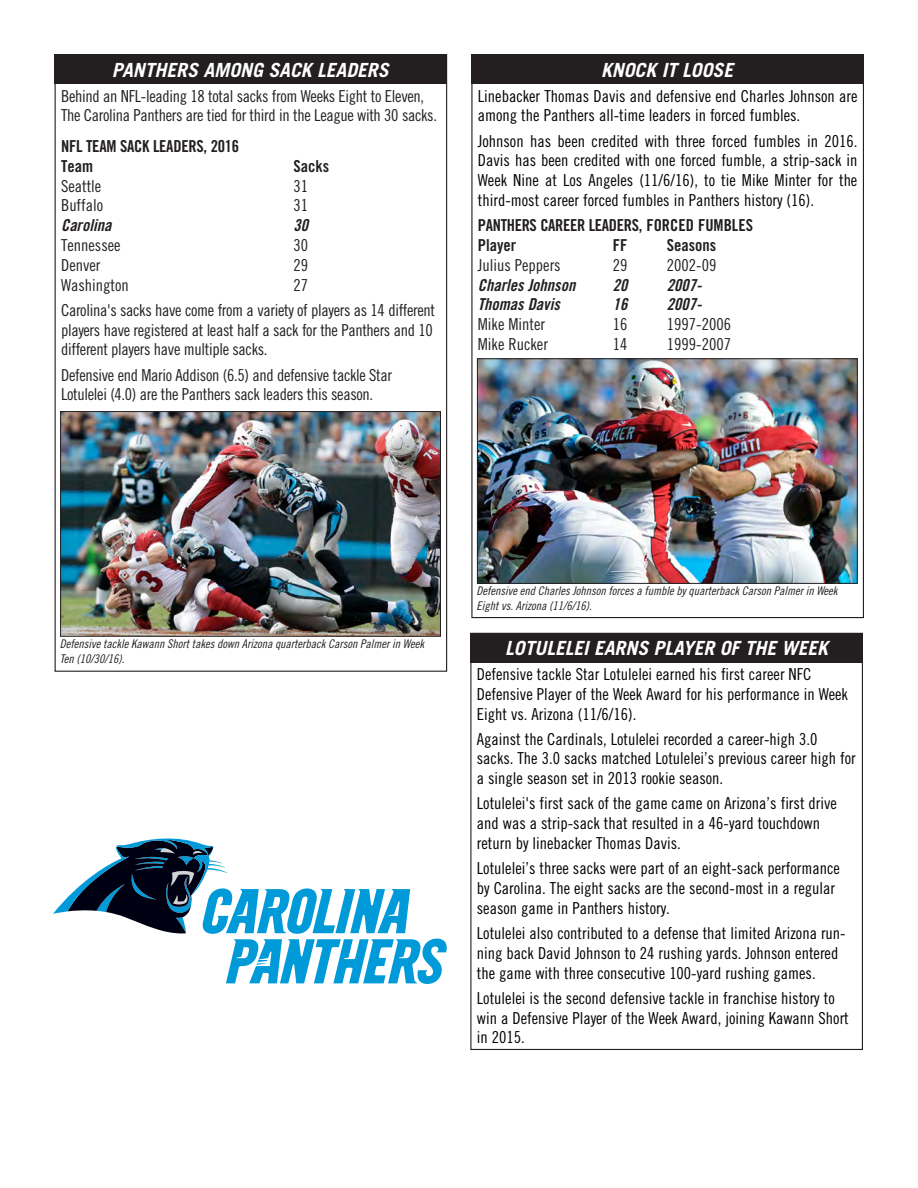
<style>
.page{position:relative;width:918px;height:1188px;background:#fff}
.page>*{position:absolute;margin:0;border:0;box-sizing:border-box;transform-origin:0 0}
.t1{font:italic 700 19.5px "Trade Gothic LT Std";color:#fff}
.note{font:16.5px/19.8px "Trade Gothic LT Std Cn 18";color:#000}
.note-2{font:16.5px/19.8px "Trade Gothic LT Std Cn 18";letter-spacing:-.02em;color:#231f20}
.note-3{font:16.5px "Trade Gothic LT Std Cn 18";color:#231f20}
.note-4{font:16.5px "Trade Gothic LT Std Bd Cn 20";letter-spacing:-.015em;color:#231f20}
.note-5{font:16.5px "Trade Gothic LT Std Bd Cn 20 Obl";color:#231f20}
.t2{font:12px/14.4px "Trade Gothic LT Std Cn 18 Obl";color:#231f20}
</style>
<div class="page">
<div style="left:54px;top:55px;width:393px;height:29px;background:#231f20"></div>
<img style="left:62px;top:413px;width:377px;height:221px">
<div style="left:60px;top:411px;width:381px;height:225px;border:1px solid #231f20"></div>
<div style="left:471px;top:55px;width:392px;height:29px;background:#231f20"></div>
<div style="left:470px;top:633px;width:393px;height:30px;background:#231f20"></div>
<img style="left:479px;top:361px;width:376px;height:221px">
<div style="left:477px;top:359px;width:380px;height:225px;border:1px solid #231f20"></div>
<svg style="left:53px;top:839px;width:394px;height:145px"></svg>
<p class="t1" style="left:112px;top:58px;width:278px">PANTHERS AMONG SACK LEADERS</p>
<p class="note-2" style="left:61px;top:86px;width:377px">Behind an NFL-leading 18 total sacks from Weeks Eight to Eleven,<br>The Carolina Panthers are tied for third in the League with 30 sacks.</p>
<p class="note-4" style="left:61px;top:136px;width:180px">NFL TEAM SACK LEADERS, 2016</p>
<p class="note-4" style="left:61px;top:156px;width:34px">Team</p>
<p class="note-4" style="left:294px;top:156px;width:37px">Sacks</p>
<p class="note-3" style="left:61px;top:176px;width:42px">Seattle</p>
<p class="note-2" style="left:294px;top:176px;width:16px">31</p>
<p class="note-3" style="left:61px;top:196px;width:44px">Buffalo</p>
<p class="note-2" style="left:294px;top:196px;width:16px">31</p>
<p class="note-5" style="left:61px;top:215px;width:52px">Carolina</p>
<p class="note-5" style="left:294px;top:215px;width:16px">30</p>
<p class="note-3" style="left:61px;top:235px;width:61px">Tennessee</p>
<p class="note-2" style="left:294px;top:235px;width:16px">30</p>
<p class="note-2" style="left:61px;top:255px;width:41px">Denver</p>
<p class="note-2" style="left:294px;top:255px;width:16px">29</p>
<p class="note-3" style="left:61px;top:275px;width:69px">Washington</p>
<p class="note-2" style="left:294px;top:275px;width:16px">27</p>
<p class="note-2" style="left:61px;top:300px;width:376px">Carolina's sacks have come from a variety of players as 14 different players have registered at least half a sack for the Panthers and 10 different players have multiple sacks.</p>
<p class="note-2" style="left:61px;top:365px;width:333px">Defensive end Mario Addison (6.5) and defensive tackle Star<br>Lotulelei (4.0) are the Panthers sack leaders this season.</p>
<p class="t1" style="left:601px;top:58px;width:134px">KNOCK IT LOOSE</p>
<p class="note" style="left:478px;top:86px;width:381px">Linebacker Thomas Davis and defensive end Charles Johnson are among the Panthers all-time leaders in forced fumbles.</p>
<p class="note" style="left:478px;top:131px;width:381px;text-align:justify">Johnson has been credited with three forced fumbles in 2016.<br>Davis has been credited with one forced fumble, a strip-sack in Week Nine at Los Angeles (11/6/16), to tie Mike Minter for the third-most career forced fumbles in Panthers history (16).</p>
<p class="note-4" style="left:478px;top:215px;width:277px">PANTHERS CAREER LEADERS, FORCED FUMBLES</p>
<p class="note-4" style="left:478px;top:235px;width:40px">Player</p>
<p class="note-4" style="left:613px;top:235px;width:16px">FF</p>
<p class="note-4" style="left:667px;top:235px;width:51px">Seasons</p>
<p class="note-3" style="left:478px;top:255px;width:84px">Julius Peppers</p>
<p class="note-2" style="left:613px;top:255px;width:16px">29</p>
<p class="note-2" style="left:667px;top:255px;width:51px">2002-09</p>
<p class="note-5" style="left:478px;top:275px;width:99px">Charles Johnson</p>
<p class="note-5" style="left:613px;top:275px;width:16px">20</p>
<p class="note-5" style="left:667px;top:275px;width:36px">2007-</p>
<p class="note-5" style="left:478px;top:295px;width:83px">Thomas Davis</p>
<p class="note-5" style="left:613px;top:295px;width:16px">16</p>
<p class="note-5" style="left:667px;top:295px;width:36px">2007-</p>
<p class="note-3" style="left:478px;top:315px;width:69px">Mike Minter</p>
<p class="note-2" style="left:613px;top:314px;width:16px">16</p>
<p class="note-3" style="left:667px;top:315px;width:66px">1997-2006</p>
<p class="note-3" style="left:478px;top:334px;width:72px">Mike Rucker</p>
<p class="note-2" style="left:613px;top:334px;width:16px">14</p>
<p class="note-3" style="left:667px;top:334px;width:66px">1999-2007</p>
<p class="t2" style="left:60px;top:637px;width:366px">Defensive tackle Kawann Short takes down Arizona quarterback Carson Palmer in Week<br>Ten (10/30/16).</p>
<p class="t2" style="left:477px;top:584px;width:363px">Defensive end Charles Johnson forces a fumble by quarterback Carson Palmer in Week<br>Eight vs. Arizona (11/6/16).</p>
<p class="t1" style="left:505px;top:636px;width:324px">LOTULELEI EARNS PLAYER OF THE WEEK</p>
<p class="note" style="left:477px;top:664px;width:373px">Defensive tackle Star Lotulelei earned his first career NFC<br>Defensive Player of the Week Award for his performance in Week<br>Eight vs. Arizona (11/6/16).</p>
<p class="note" style="left:477px;top:729px;width:381px">Against the Cardinals, Lotulelei recorded a career-high 3.0 sacks. The 3.0 sacks matched Lotulelei’s previous career high for a single season set in 2013 rookie season.</p>
<p class="note" style="left:477px;top:794px;width:362px">Lotulelei's first sack of the game came on Arizona’s first drive and was a strip-sack that resulted in a 46-yard touchdown return by linebacker Thomas Davis.</p>
<p class="note" style="left:477px;top:858px;width:365px">Lotulelei’s three sacks were part of an eight-sack performance by Carolina. The eight sacks are the second-most in a regular season game in Panthers history.</p>
<p class="note" style="left:477px;top:923px;width:370px">Lotulelei also contributed to a defense that limited Arizona run&shy;ning back David Johnson to 24 rushing yards. Johnson entered the game with three consecutive 100-yard rushing games.</p>
<p class="note" style="left:477px;top:988px;width:373px">Lotulelei is the second defensive tackle in franchise history to win a Defensive Player of the Week Award, joining Kawann Short in 2015.</p>
</div>
